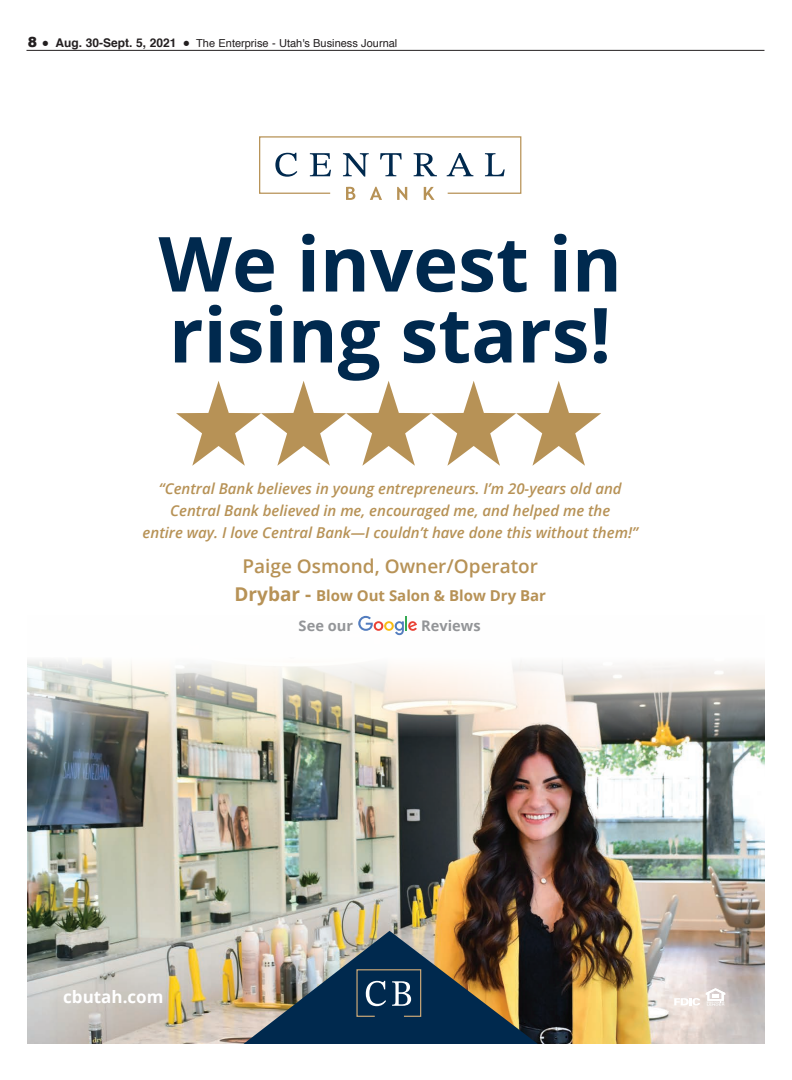
<style>
.page{position:relative;width:792px;height:1080px;background:#fff}
.page>*{position:absolute;margin:0;border:0;box-sizing:border-box;transform-origin:0 0}
.t1{font:700 76.1px/71px "Open Sans";color:#00294e}
.t2{font:600 19px "Open Sans";color:#b79256}
.t3{font:700 17px "Open Sans";color:#fff}
.t4{font:italic 600 15px/22px "Open Sans";color:#b79256;text-align:center}
.t5{font:700 15px "Open Sans";color:#b79256}
.t6{font:700 14.6px "Open Sans";color:#939598}
.t7{font:11px "Helvetica";color:#231f20}
.s1{font-family:"Arial";font-weight:900;font-size:14px}
.s2{font-family:"Arial";font-weight:900;font-size:16px}
.s3{font-weight:700;font-size:12px}
.s4{font-size:19px}
</style>
<div class="page">
<hr style="left:26px;top:50px;width:738px;height:1px;background:#231f20">
<svg style="left:176px;top:381px;width:425px;height:85px"></svg>
<img style="left:27px;top:616px;width:738px;height:428px">
<svg style="left:706px;top:988px;width:19px;height:18px"></svg>
<svg style="left:674px;top:998px;width:26px;height:7px"></svg>
<svg style="left:259px;top:136px;width:263px;height:64px"></svg>
<img style="left:243px;top:931px;width:295px;height:113px">
<p class="t7" style="left:28px;top:35px;width:371px"><span class="s1">8</span> <span class="s2">•</span> <span class="s3">Aug. 30-Sept. 5, 2021</span> <span class="s2">•</span> The Enterprise - Utah's Business Journal</p>
<p class="t1" style="left:159px;top:227px;width:465px">We invest in rising stars!</p>
<p class="t4" style="left:143px;top:477px;width:497px">“Central Bank believes in young entrepreneurs. I’m 20-years old and<br>Central Bank believed in me, encouraged me, and helped me the<br>entire way. I love Central Bank—I couldn’t have done this without them!”</p>
<p class="t2" style="left:242px;top:553px;width:297px">Paige Osmond, Owner/Operator</p>
<p class="t5" style="left:235px;top:585px;width:313px"><span class="s4">Drybar -</span> Blow Out Salon &amp; Blow Dry Bar</p>
<p class="t6" style="left:299px;top:615px;width:56px">See our</p>
<p class="t6" style="left:421px;top:615px;width:61px">Reviews</p>
<p class="t3" style="left:63px;top:985px;width:102px">cbutah.com</p>
</div>
